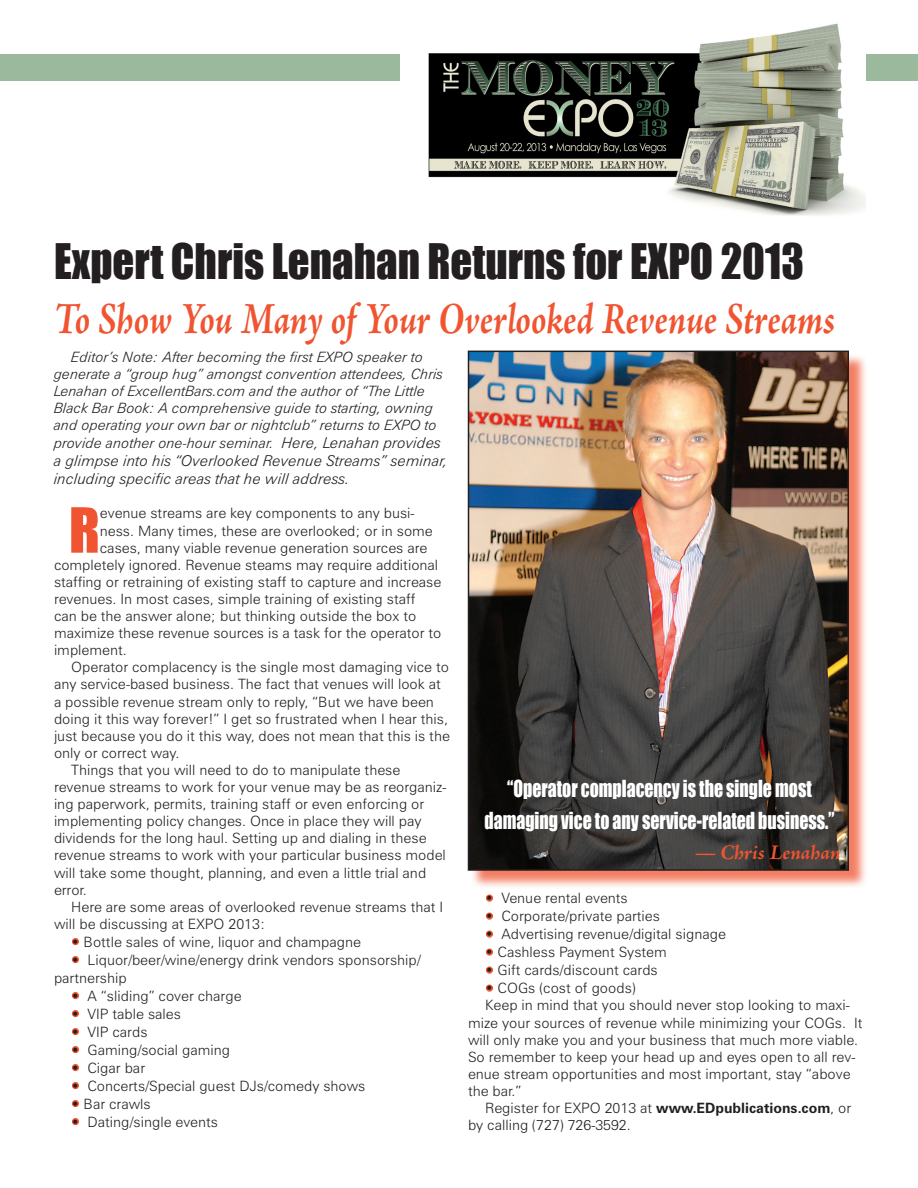
<style>
.page{position:relative;width:918px;height:1188px;background:#fff}
.page>*{position:absolute;margin:0;border:0;box-sizing:border-box;transform-origin:0 0}
.t1{font:57.45px "Impact";color:#f05430}
.t2{font:italic 700 45px "Adobe Jenson Pro";letter-spacing:-.005em;color:#f05430;scale:.8 1}
.t3{font:45px "Impact";color:#231f20;scale:.95 1}
.t4{font:21.6px "Impact";color:#fff;scale:.83 1}
.t5{font:italic 700 21px "Adobe Jenson Pro";letter-spacing:.005em;color:#f05430}
.t6{font:italic 300 15px/18px "Zurich BT";color:#231f20}
.t7{font:300 14.25px/17.1px "Zurich BT";color:#231f20}
.t8{font:italic 300 14.25px/17.2px "Zurich BT";color:#231f20}
.s1{font-size:15px}
.s2{font-weight:700}
</style>
<div class="page">
<div style="left:0;top:54px;width:918px;height:27px;background:#9bb99d"></div>
<img style="left:400px;top:23px;width:465px;height:193px">
<div style="left:72px;top:938px;width:7px;height:7px;border:3px solid #f05430;border-radius:50%"></div>
<div style="left:72px;top:956px;width:7px;height:7px;border:3px solid #f05430;border-radius:50%"></div>
<div style="left:72px;top:992px;width:7px;height:7px;border:3px solid #f05430;border-radius:50%"></div>
<div style="left:72px;top:1010px;width:7px;height:7px;border:3px solid #f05430;border-radius:50%"></div>
<div style="left:72px;top:1028px;width:7px;height:7px;border:3px solid #f05430;border-radius:50%"></div>
<div style="left:72px;top:1046px;width:7px;height:7px;border:3px solid #f05430;border-radius:50%"></div>
<div style="left:72px;top:1064px;width:7px;height:7px;border:3px solid #f05430;border-radius:50%"></div>
<div style="left:72px;top:1082px;width:7px;height:7px;border:3px solid #f05430;border-radius:50%"></div>
<div style="left:72px;top:1100px;width:7px;height:7px;border:3px solid #f05430;border-radius:50%"></div>
<div style="left:72px;top:1118px;width:7px;height:7px;border:3px solid #f05430;border-radius:50%"></div>
<div style="left:486px;top:895px;width:7px;height:7px;border:3px solid #f05430;border-radius:50%"></div>
<div style="left:486px;top:913px;width:7px;height:7px;border:3px solid #f05430;border-radius:50%"></div>
<div style="left:486px;top:931px;width:7px;height:7px;border:3px solid #f05430;border-radius:50%"></div>
<div style="left:486px;top:949px;width:7px;height:7px;border:3px solid #f05430;border-radius:50%"></div>
<div style="left:486px;top:967px;width:7px;height:7px;border:3px solid #f05430;border-radius:50%"></div>
<div style="left:486px;top:985px;width:7px;height:7px;border:3px solid #f05430;border-radius:50%"></div>
<div style="left:470px;top:353px;width:397px;height:537px;background:#f05430;opacity:.75"></div>
<img style="left:471px;top:354px;width:375px;height:514px">
<div style="left:468px;top:351px;width:381px;height:520px;border:2px solid #231f20"></div>
<p class="t3" style="left:54px;top:226px;width:791px">Expert Chris Lenahan Returns for EXPO 2013</p>
<p class="t2" style="left:54px;top:293px;width:978px">To Show You Many of Your Overlooked Revenue Streams</p>
<p class="t8" style="left:54px;top:348px;width:391px;text-indent:17px">Editor’s Note: After becoming the first EXPO speaker to generate a “group hug” amongst convention attendees, Chris Lenahan of ExcellentBars.com and the author of “The Little Black Bar Book: A comprehensive guide to starting, owning and operating your own bar or nightclub” returns to EXPO to provide another one-hour seminar. <span class="s1">Here, Lenahan provides</span></p>
<p class="t6" style="left:54px;top:452px;width:395px">a glimpse into his “Overlooked Revenue Streams” seminar, including specific areas that he will address.</p>
<p class="t1" style="left:69px;top:486px;width:32px">R</p>
<p class="t7" style="left:100px;top:505px;width:316px">evenue streams are key components to any busi-</p>
<p class="t7" style="left:100px;top:522px;width:334px">ness. Many times, these are overlooked; or in some</p>
<p class="t7" style="left:100px;top:539px;width:329px">cases, many viable revenue generation sources are</p>
<p class="t7" style="left:54px;top:556px;width:386px">completely ignored. Revenue steams may require additional</p>
<p class="t7" style="left:54px;top:573px;width:389px">staffing or retraining of existing staff to capture and increase</p>
<p class="t7" style="left:54px;top:590px;width:363px">revenues. In most cases, simple training of existing staff</p>
<p class="t7" style="left:54px;top:607px;width:364px">can be the answer alone; but thinking outside the box to</p>
<p class="t7" style="left:54px;top:624px;width:389px">maximize these revenue sources is a task for the operator to</p>
<p class="t7" style="left:54px;top:642px;width:74px">implement.</p>
<p class="t7" style="left:54px;top:659px;width:397px;text-indent:17px">Operator complacency is the single most damaging vice to any service-based business. The fact that venues will look at a possible revenue stream only to reply, “But we have been doing it this way forever!” I get so frustrated when I hear this, just because you do it this way, does not mean that this is the only or correct way.</p>
<p class="t7" style="left:54px;top:761px;width:394px;text-indent:17px">Things that you will need to do to manipulate these revenue streams to work for your venue may be as reorganiz&shy;ing paperwork, permits, training staff or even enforcing or implementing policy changes. Once in place they will pay dividends for the long haul. Setting up and dialing in these revenue streams to work with your particular business model will take some thought, planning, and even a little trial and error.</p>
<p class="t7" style="left:54px;top:898px;width:391px;text-indent:17px">Here are some areas of overlooked revenue streams that I will be discussing at EXPO 2013:</p>
<p class="t7" style="left:71px;top:933px;width:291px">• Bottle sales of wine, liquor and champagne</p>
<p class="t7" style="left:54px;top:951px;width:368px;line-height:18px;text-indent:17px">• Liquor/beer/wine/energy drink vendors sponsorship/ partnership</p>
<p class="t7" style="left:71px;top:987px;width:172px">• A “sliding” cover charge</p>
<p class="t7" style="left:71px;top:1005px;width:111px">• VIP table sales</p>
<p class="t7" style="left:71px;top:1023px;width:78px">• VIP cards</p>
<p class="t7" style="left:71px;top:1041px;width:160px">• Gaming/social gaming</p>
<p class="t7" style="left:71px;top:1059px;width:75px">• Cigar bar</p>
<p class="t7" style="left:71px;top:1077px;width:296px">• Concerts/Special guest DJs/comedy shows</p>
<p class="t7" style="left:71px;top:1095px;width:81px">• Bar crawls</p>
<p class="t7" style="left:71px;top:1113px;width:148px">• Dating/single events</p>
<p class="t4" style="left:507px;top:771px;width:368px">“Operator complacency is the single most</p>
<p class="t4" style="left:484px;top:804px;width:424px">damaging vice to any service-related business.”</p>
<p class="t5" style="left:695px;top:841px;width:147px">— Chris Lenahan</p>
<p class="t7" style="left:485px;top:890px;width:144px">• Venue rental events</p>
<p class="t7" style="left:485px;top:908px;width:176px">• Corporate/private parties</p>
<p class="t7" style="left:485px;top:926px;width:242px">• Advertising revenue/digital signage</p>
<p class="t7" style="left:485px;top:944px;width:183px">• Cashless Payment System</p>
<p class="t7" style="left:485px;top:962px;width:174px">• Gift cards/discount cards</p>
<p class="t7" style="left:485px;top:980px;width:152px">• COGs (cost of goods)</p>
<p class="t7" style="left:468px;top:997px;width:396px;text-indent:17px">Keep in mind that you should never stop looking to maxi&shy;mize your sources of revenue while minimizing your COGs. It will only make you and your business that much more viable.<br>So remember to keep your head up and eyes open to all rev&shy;enue stream opportunities and most important, stay “above the bar.”</p>
<p class="t7" style="left:468px;top:1099px;width:385px;text-indent:17px">Register for EXPO 2013 at <span class="s2">www.EDpublications.com</span>, or by calling (727) 726-3592.</p>
</div>
